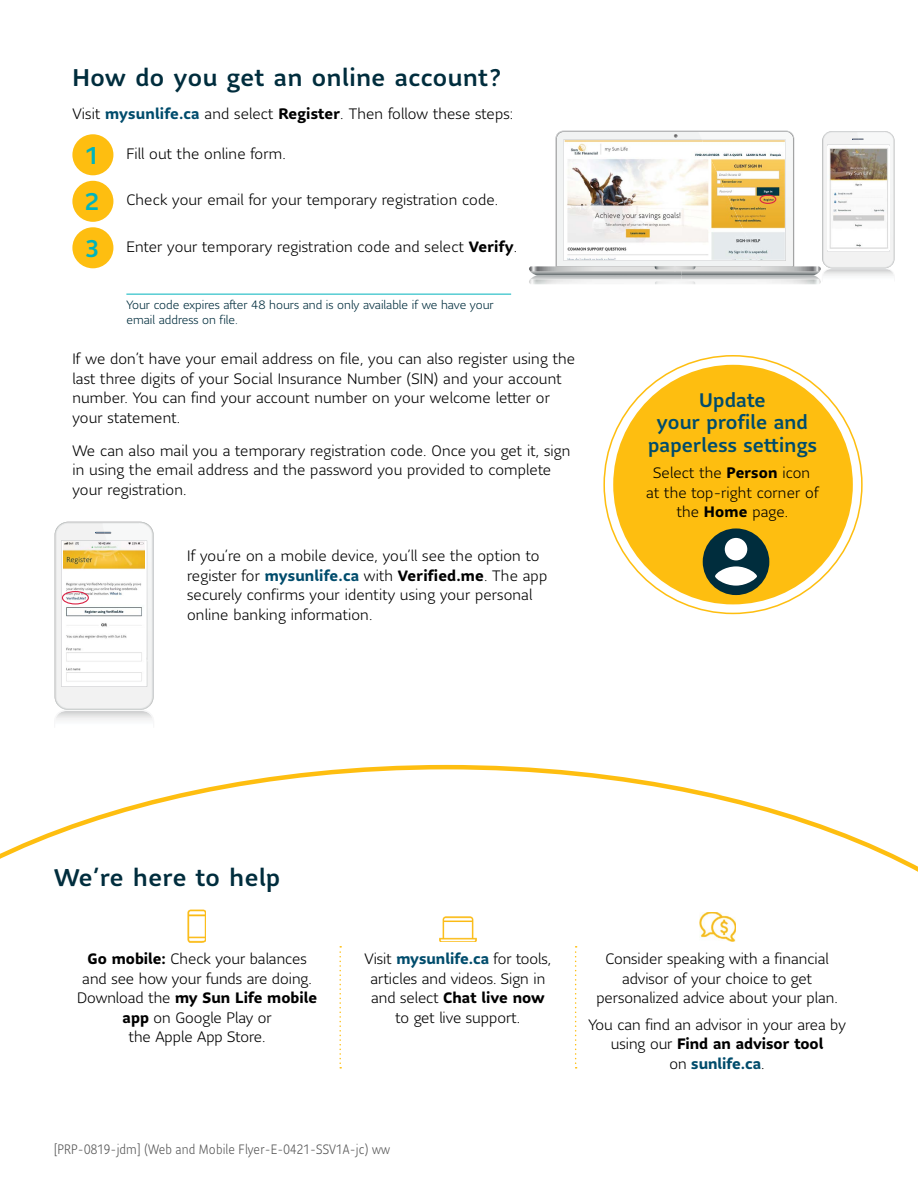
<style>
.page{position:relative;width:918px;height:1188px;background:#fff}
.page>*{position:absolute;margin:0;border:0;box-sizing:border-box;transform-origin:0 0}
.t1{font:500 24px "Sun Life Sans";letter-spacing:.025em;color:#002d3d}
.t2{font:500 24px/46.5px "Sun Life Sans";color:#00b4bd;text-align:justify}
.t3{font:500 19.5px/22.5px "Sun Life Sans";letter-spacing:.01em;color:#004c6c;text-align:center}
.t4{font:300 15px/19.5px "Sun Life Sans";letter-spacing:.01em;color:#000;text-align:center}
.t5{font:300 13.5px "Sun Life Sans Condensed";letter-spacing:.01em;color:#555}
.t6{font:300 12px/15px "Sun Life Sans";color:#002d3d}
.s1{font-weight:700;color:#004c6c}
.s2{font-weight:700}
</style>
<div class="page">
<svg style="left:0;top:765px;width:918px;height:173px"></svg>
<svg style="left:529px;top:131px;width:366px;height:145px"></svg>
<img style="left:529px;top:275px;width:291px;height:5px">
<img style="left:682px;top:275px;width:131px;height:1px">
<img style="left:695px;top:280px;width:126px;height:4px">
<img style="left:529px;top:280px;width:166px;height:4px">
<img style="left:564px;top:141px;width:138px;height:119px">
<img style="left:702px;top:141px;width:83px;height:119px">
<div style="left:760px;top:195px;width:16px;height:9px;border:1px solid #da2345;border-radius:50%"></div>
<svg style="left:54px;top:522px;width:100px;height:198px"></svg>
<img style="left:63px;top:541px;width:81px;height:145px">
<div style="left:62px;top:591px;width:27px;height:14px;border:1px solid #da2345;border-radius:50%"></div>
<hr style="left:126px;top:294px;width:385px;height:1px;background:#00b4bd">
<div style="left:72px;top:134px;width:41px;height:41px;background:#febe10;border-radius:50%"></div>
<div style="left:72px;top:181px;width:41px;height:41px;background:#febe10;border-radius:50%"></div>
<div style="left:72px;top:227px;width:41px;height:41px;background:#febe10;border-radius:50%"></div>
<div style="left:613px;top:365px;width:240px;height:239px;background:#febe10;border-radius:50%"></div>
<div style="left:703px;top:528px;width:66px;height:67px;background:#002d3d;border-radius:50%"></div>
<div style="left:725px;top:538px;width:22px;height:22px;background:#fff;border-radius:50%"></div>
<svg style="left:715px;top:566px;width:42px;height:20px"></svg>
<svg style="left:339px;top:906px;width:2px;height:163px"></svg>
<svg style="left:575px;top:906px;width:2px;height:163px"></svg>
<img style="left:188px;top:910px;width:18px;height:32px">
<img style="left:440px;top:917px;width:36px;height:25px">
<img style="left:700px;top:912px;width:36px;height:30px">
<h1 class="t1" style="left:72px;top:61px;width:431px">How do you get an online account?</h1>
<p class="t4" style="left:72px;top:103px;width:442px">Visit <span class="s1">mysunlife.ca</span> and select <span class="s2">Register</span>. Then follow these steps:</p>
<p class="t4" style="left:126px;top:143px;width:161px">Fill out the online form.</p>
<p class="t4" style="left:126px;top:190px;width:373px">Check your email for your temporary registration code.</p>
<p class="t4" style="left:126px;top:236px;width:392px">Enter your temporary registration code and select <span class="s2">Verify</span>.</p>
<h1 class="t2" style="left:85px;top:132px;width:16px">1<br>2<br>3</h1>
<p class="t6" style="left:126px;top:297px;width:369px">Your code expires after 48 hours and is only available if we have your email address on file.</p>
<p class="t4" style="left:72px;top:349px;width:504px;text-align:left">If we don’t have your email address on file, you can also register using the last three digits of your Social Insurance Number (SIN) and your account number. You can find your account number on your welcome letter or your statement.</p>
<p class="t4" style="left:72px;top:440px;width:500px;text-align:left">We can also mail you a temporary registration code. Once you get it, sign in using the email address and the password you provided to complete your registration.</p>
<p class="t4" style="left:187px;top:546px;width:362px;text-align:left">If you’re on a mobile device, you’ll see the option to register for <span class="s1">mysunlife.ca</span> with <span class="s2">Verified.me</span>. The app securely confirms your identity using your personal online banking information.</p>
<h2 class="t3" style="left:648px;top:388px;width:170px">Update<br>your profile and paperless settings</h2>
<p class="t4" style="left:646px;top:463px;width:174px">Select the <span class="s2">Person</span> icon at the top-right corner of the <span class="s2">Home</span> page.</p>
<h1 class="t1" style="left:54px;top:861px;width:228px">We’re here to help</h1>
<p class="t4" style="left:77px;top:949px;width:242px"><span class="s2">Go mobile:</span> Check your balances and see how your funds are doing.<br>Download the <span class="s2">my Sun Life mobile app</span> on Google Play or<br>the Apple App Store.</p>
<p class="t4" style="left:364px;top:949px;width:189px">Visit <span class="s1">mysunlife.ca</span> for tools, articles and videos. Sign in and select <span class="s2">Chat live now </span>to get live support.</p>
<p class="t4" style="left:596px;top:949px;width:243px">Consider speaking with a financial advisor of your choice to get personalized advice about your plan.</p>
<p class="t4" style="left:588px;top:1014px;width:259px">You can find an advisor in your area by using our <span class="s2">Find an advisor tool<br></span>on <span class="s1">sunlife.ca</span>.</p>
<p class="t5" style="left:54px;top:1140px;width:338px">[PRP-0819-jdm] (Web and Mobile Flyer-E-0421-SSV1A-jc) ww</p>
</div>
